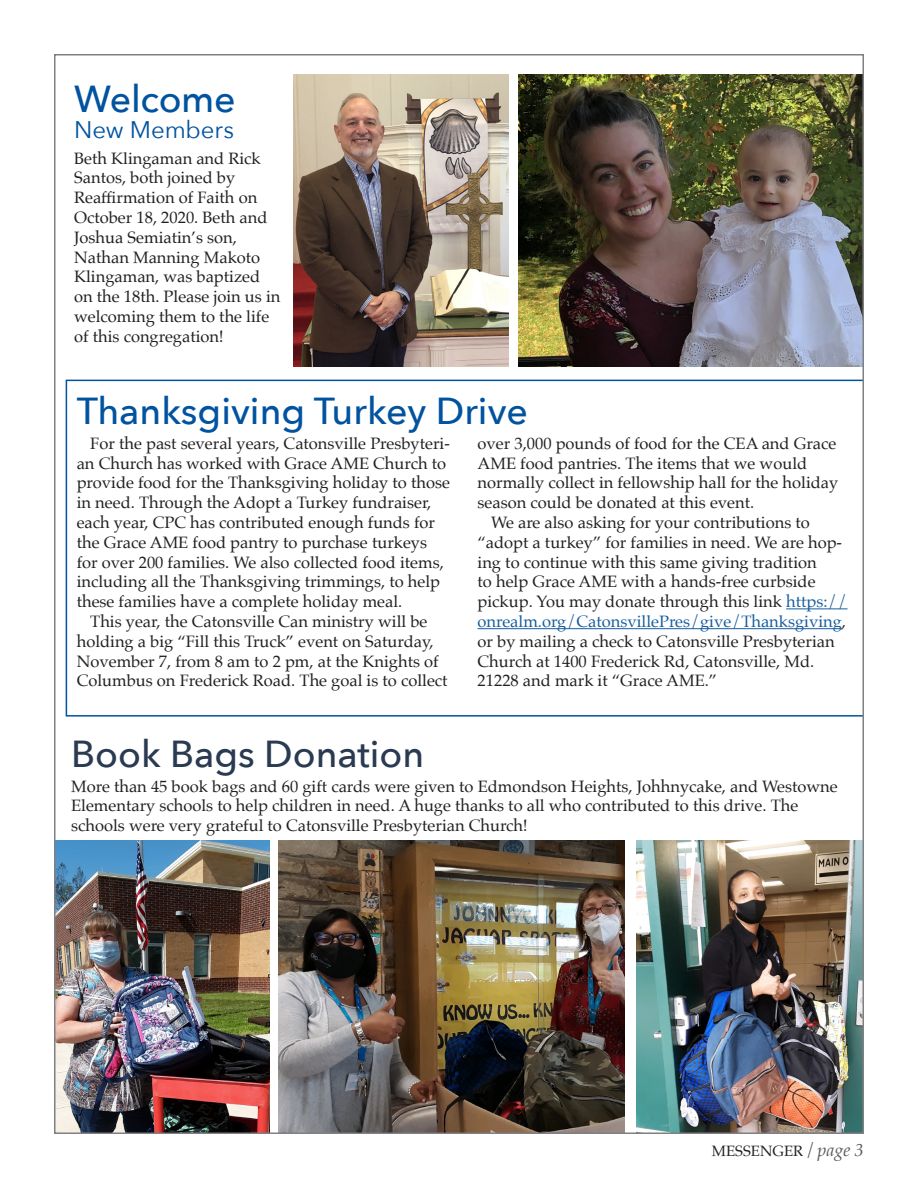
<style>
.page{position:relative;width:918px;height:1188px;background:#fff}
.page>*{position:absolute;margin:0;border:0;box-sizing:border-box;transform-origin:0 0}
.San_Serif_Headline_2{font:500 37.5px "Avenir Next";color:#0153a0}
.San_Serif_Headline_2-2{font:500 37.5px "Avenir Next";color:#293a51}
.Box_04_Top{font:500 37.5px "Avenir Next";letter-spacing:-.01em;color:#0153a0}
.Box_04_Top-2{font:24px "Avenir Next";letter-spacing:-.005em;color:#0153a0}
.Body_Front_Page_Intr{font:16.5px/19.8px "Palatino";color:#231f20}
.t1{font:15px "Palatino";color:#231f20}
.s1{color:#175d9e}
.s2{font-style:italic;font-size:18px;color:#57585a}
</style>
<div class="page">
<div style="left:66px;top:380px;width:799px;height:337px;border:2px solid #0153a0"></div>
<hr style="left:786px;top:608px;width:62px;height:1px;background:#175d9e">
<hr style="left:478px;top:628px;width:364px;height:1px;background:#175d9e">
<img style="left:519px;top:75px;width:342px;height:292px">
<img style="left:294px;top:75px;width:215px;height:292px">
<img style="left:279px;top:840px;width:346px;height:291px">
<img style="left:637px;top:840px;width:224px;height:291px">
<img style="left:57px;top:840px;width:212px;height:291px">
<p class="Box_04_Top" style="left:74px;top:67px;width:163px">Welcome</p>
<p class="Box_04_Top-2" style="left:74px;top:109px;width:161px">New Members</p>
<p class="Body_Front_Page_Intr" style="left:74px;top:148px;width:208px">Beth Klingaman and Rick<br>Santos, both joined by<br>Reaffirmation of Faith on<br>October 18, 2020. Beth and<br>Joshua Semiatin’s son,<br>Nathan Manning Makoto<br>Klingaman, was baptized on the 18th. Please join us in welcoming them to the life of this congregation!</p>
<p class="San_Serif_Headline_2" style="left:77px;top:379px;width:453px">Thanksgiving Turkey Drive</p>
<p class="Body_Front_Page_Intr" style="left:77px;top:433px;width:375px;text-indent:14px">For the past several years, Catonsville Presbyteri&shy;an Church has worked with Grace AME Church to provide food for the Thanksgiving holiday to those in need. Through the Adopt a Turkey fundraiser, each year, CPC has contributed enough funds for the Grace AME food pantry to purchase turkeys for over 200 families. We also collected food items, including all the Thanksgiving trimmings, to help these families have a complete holiday meal.</p>
<p class="Body_Front_Page_Intr" style="left:77px;top:611px;width:372px;text-indent:14px">This year, the Catonsville Can ministry will be holding a big “Fill this Truck” event on Saturday, November 7, from 8 am to 2 pm, at the Knights of Columbus on Frederick Road. The goal is to collect</p>
<p class="Body_Front_Page_Intr" style="left:478px;top:433px;width:362px">over 3,000 pounds of food for the CEA and Grace AME food pantries. The items that we would normally collect in fellowship hall for the holiday season could be donated at this event.</p>
<p class="Body_Front_Page_Intr" style="left:478px;top:512px;width:371px;text-indent:14px">We are also asking for your contributions to “adopt a turkey” for families in need. We are hop&shy;ing to continue with this same giving tradition<br>to help Grace AME with a hands-free curbside pickup. You may donate through this link <span class="s1">https:// onrealm.org/CatonsvillePres/give/Thanksgiving</span>, or by mailing a check to Catonsville Presbyterian Church at 1400 Frederick Rd, Catonsville, Md.<br>21228 and mark it “Grace AME.”</p>
<p class="San_Serif_Headline_2-2" style="left:71px;top:722px;width:355px">Book Bags Donation</p>
<p class="Body_Front_Page_Intr" style="left:71px;top:776px;width:768px">More than 45 book bags and 60 gift cards were given to Edmondson Heights, Johhnycake, and Westowne<br>Elementary schools to help children in need. A huge thanks to all who contributed to this drive. The schools were very grateful to Catonsville Presbyterian Church!</p>
<p class="t1" style="left:712px;top:1139px;width:154px">MESSENGER <span class="s2">/ page 3</span></p>
</div>
